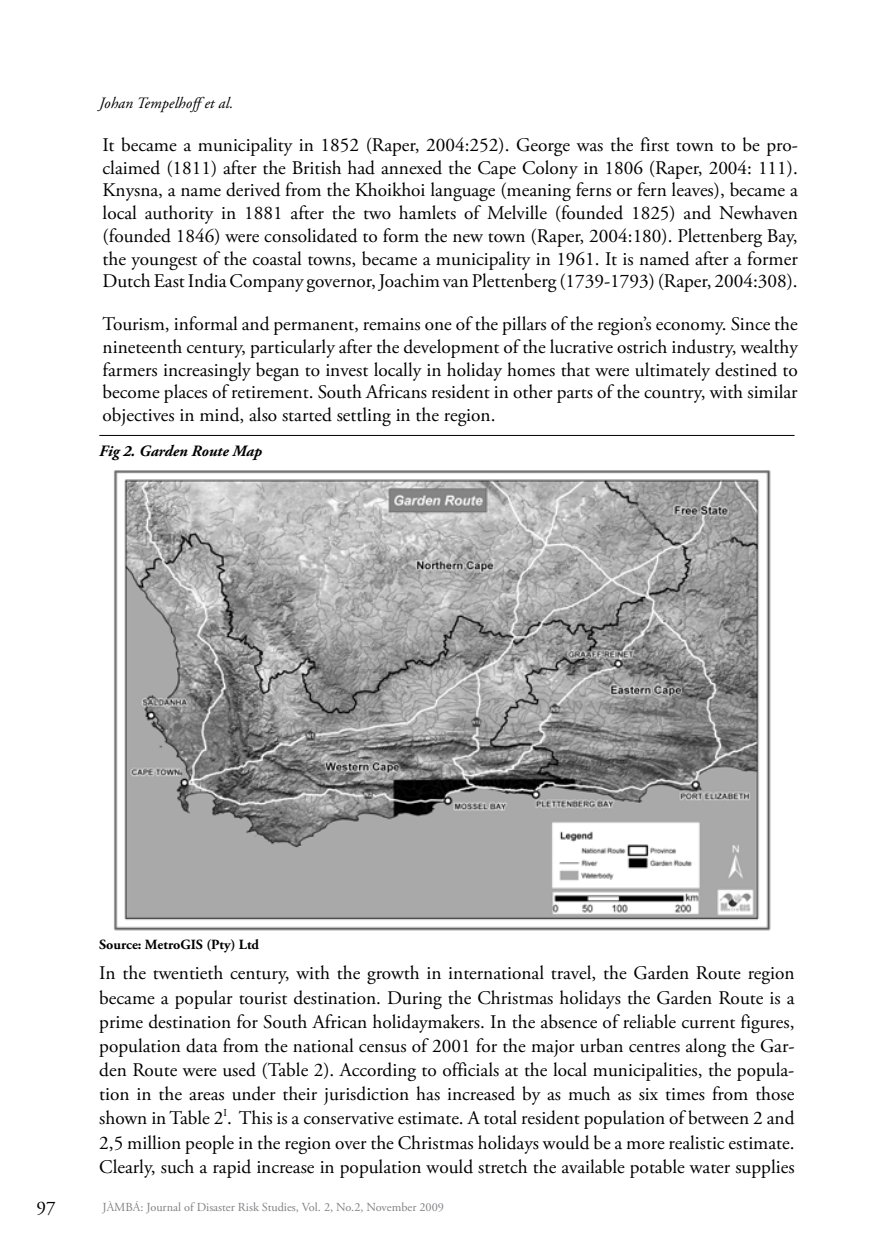
<style>
.page{position:relative;width:874px;height:1241px;background:#fff}
.page>*{position:absolute;margin:0;border:0;box-sizing:border-box;transform-origin:0 0}
.t1{font:19.25px/22.8px "Adobe Garamond Pro";color:#000;text-align:justify}
.t2{font:italic 15.75px "Adobe Garamond Pro";letter-spacing:.005em;color:#000}
.t3{font:italic 700 15.75px "Adobe Garamond Pro";color:#000}
.t4{font:700 14px "Adobe Garamond Pro";color:#000}
.t5{font:12.25px "Adobe Garamond Pro";color:#808285}
.t6{font:10.5px "Adobe Garamond Pro";color:#000}
</style>
<div class="page">
<img style="left:114px;top:470px;width:657px;height:461px">
<hr style="left:99px;top:435px;width:695px;height:1px;background:#000">
<p class="t2" style="left:99px;top:94px;width:136px">Johan Tempelhoffet al.</p>
<p class="t1" style="left:103px;top:134px;width:696px">It became a municipality in 1852 (Raper, 2004:252). George was the first town to be pro&shy;claimed (1811) after the British had annexed the Cape Colony in 1806 (Raper, 2004: 111).<br>Knysna, a name derived from the Khoikhoi language (meaning ferns or fern leaves), became a local authority in 1881 after the two hamlets of Melville (founded 1825) and Newhaven (founded 1846) were consolidated to form the new town (Raper, 2004:180). Plettenberg Bay, the youngest of the coastal towns, became a municipality in 1961. It is named after a former Dutch East India Company governor, Joachim van Plettenberg (1739-1793) (Raper, 2004:308).</p>
<p class="t1" style="left:103px;top:313px;width:696px">Tourism, informal and permanent, remains one of the pillars of the region’s economy. Since the nineteenth century, particularly after the development of the lucrative ostrich industry, wealthy farmers increasingly began to invest locally in holiday homes that were ultimately destined to become places of retirement. South Africans resident in other parts of the country, with similar objectives in mind, also started settling in the region.</p>
<p class="t3" style="left:99px;top:441px;width:164px">Fig 2. Garden Route Map</p>
<p class="t4" style="left:99px;top:936px;width:161px">Source: MetroGIS (Pty) Ltd</p>
<p class="t1" style="left:99px;top:961px;width:696px;line-height:24.2px">In the twentieth century, with the growth in international travel, the Garden Route region became a popular tourist destination. During the Christmas holidays the Garden Route is a prime destination for South African holidaymakers. In the absence of reliable current figures, population data from the national census of 2001 for the major urban centres along the Gar&shy;den Route were used (Table 2). According to officials at the local municipalities, the popula&shy;tion in the areas under their jurisdiction has increased by as much as six times from those shown in Table 2 . This is a conservative estimate. A total resident population of between 2 and</p>
<p class="t6" style="left:223px;top:1105px;width:5px">I</p>
<p class="t1" style="left:99px;top:1130px;width:696px;line-height:24.2px">2,5 million people in the region over the Christmas holidays would be a more realistic estimate.<br>Clearly, such a rapid increase in population would stretch the available potable water supplies</p>
<p class="t1" style="left:36px;top:1196px;width:21px">97</p>
<p class="t5" style="left:102px;top:1199px;width:343px">JÀMBÁ: Journal of Disaster Risk Studies, Vol. 2, No.2, November 2009</p>
</div>
